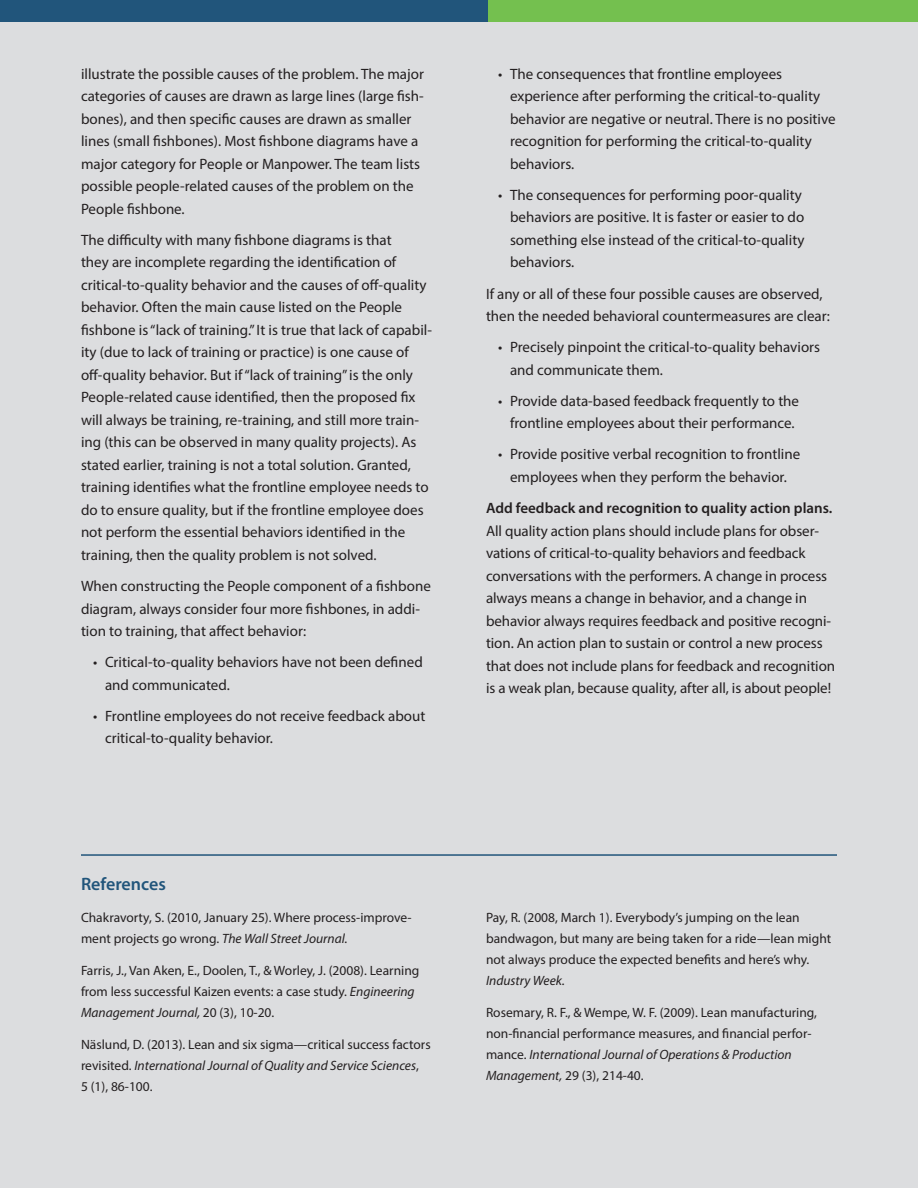
<style>
.page{position:relative;width:918px;height:1188px;background:#dcdddf}
.page>*{position:absolute;margin:0;border:0;box-sizing:border-box;transform-origin:0 0}
.t1{font:600 18px "Myriad Pro";color:#21557b}
.t2{font:15px/22.5px "Myriad Pro";color:#231f20}
.t3{font:13.5px/21px "Myriad Pro";color:#231f20}
.s1{font-style:italic}
.s2{font-weight:600}
</style>
<div class="page">
<div style="left:0;top:0;width:495px;height:21px;background:#21557b"></div>
<div style="left:488px;top:0;width:430px;height:21px;background:#74c04f"></div>
<hr style="left:81px;top:854px;width:756px;height:2px;background:#21557b">
<p class="t2" style="left:81px;top:62px;width:345px">illustrate the possible causes of the problem. The major categories of causes are drawn as large lines (large fish&shy;bones), and then specific causes are drawn as smaller lines (small fishbones). Most fishbone diagrams have a major category for People or Manpower. The team lists possible people-related causes of the problem on the People fishbone.</p>
<p class="t2" style="left:81px;top:228px;width:353px">The difficulty with many fishbone diagrams is that<br>they are incomplete regarding the identification of critical-to-quality behavior and the causes of off-quality behavior. Often the main cause listed on the People fishbone is “lack of training.” It is true that lack of capabil&shy;ity (due to lack of training or practice) is one cause of off-quality behavior. But if “lack of training” is the only People-related cause identified, then the proposed fix will always be training, re-training, and still more train&shy;ing (this can be observed in many quality projects). As stated earlier, training is not a total solution. Granted, training identifies what the frontline employee needs to do to ensure quality, but if the frontline employee does not perform the essential behaviors identified in the training, then the quality problem is not solved.</p>
<p class="t2" style="left:81px;top:575px;width:351px">When constructing the People component of a fishbone diagram, always consider four more fishbones, in addi&shy;tion to training, that affect behavior:</p>
<p class="t2" style="left:105px;top:651px;width:319px;text-indent:-12px">• Critical-to-quality behaviors have not been defined and communicated.</p>
<p class="t2" style="left:105px;top:704px;width:322px;text-indent:-12px">• Frontline employees do not receive feedback about critical-to-quality behavior.</p>
<p class="t1" style="left:81px;top:873px;width:86px">References</p>
<p class="t3" style="left:81px;top:907px;width:332px">Chakravorty, S. (2010, January 25). Where process-improve&shy;ment projects go wrong. <span class="s1">The Wall Street Journal.</span></p>
<p class="t3" style="left:81px;top:960px;width:340px">Farris, J., Van Aken, E., Doolen, T., &amp; Worley, J. (2008). Learning from less successful Kaizen events: a case study. <span class="s1">Engineering<br>Management Journal,</span> 20 (3), 10-20.</p>
<p class="t3" style="left:81px;top:1034px;width:351px">Näslund, D. (2013). Lean and six sigma—critical success factors revisited. <span class="s1">International Journal of Quality and Service Sciences</span>,<br>5 (1), 86-100.</p>
<p class="t2" style="left:510px;top:62px;width:327px;text-indent:-12px">• The consequences that frontline employees experience after performing the critical-to-quality behavior are negative or neutral. There is no positive recognition for performing the critical-to-quality behaviors.</p>
<p class="t2" style="left:510px;top:183px;width:296px;text-indent:-12px">• The consequences for performing poor-quality behaviors are positive. It is faster or easier to do something else instead of the critical-to-quality behaviors.</p>
<p class="t2" style="left:486px;top:282px;width:345px">If any or all of these four possible causes are observed, then the needed behavioral countermeasures are clear:</p>
<p class="t2" style="left:510px;top:336px;width:312px;text-indent:-12px">• Precisely pinpoint the critical-to-quality behaviors and communicate them.</p>
<p class="t2" style="left:498px;top:389px;width:303px;text-align:center">• Provide data-based feedback frequently to the frontline employees about their performance.</p>
<p class="t2" style="left:498px;top:443px;width:304px;text-align:center">• Provide positive verbal recognition to frontline employees when they perform the behavior.</p>
<p class="t2" style="left:486px;top:497px;width:351px"><span class="s2">Add feedback and recognition to quality action plans.<br></span>All quality action plans should include plans for obser&shy;vations of critical-to-quality behaviors and feedback conversations with the performers. A change in process always means a change in behavior, and a change in behavior always requires feedback and positive recogni&shy;tion. An action plan to sustain or control a new process that does not include plans for feedback and recognition is a weak plan, because quality, after all, is about people!</p>
<p class="t3" style="left:486px;top:907px;width:347px">Pay, R. (2008, March 1). Everybody’s jumping on the lean bandwagon, but many are being taken for a ride—lean might not always produce the expected benefits and here’s why.<br><span class="s1">Industry Week.</span></p>
<p class="t3" style="left:486px;top:1002px;width:333px">Rosemary, R. F., &amp; Wempe, W. F. (2009). Lean manufacturing, non-financial performance measures, and financial perfor&shy;mance. <span class="s1">International Journal of Operations &amp; Production Management,</span> 29 (3), 214-40.</p>
</div>
